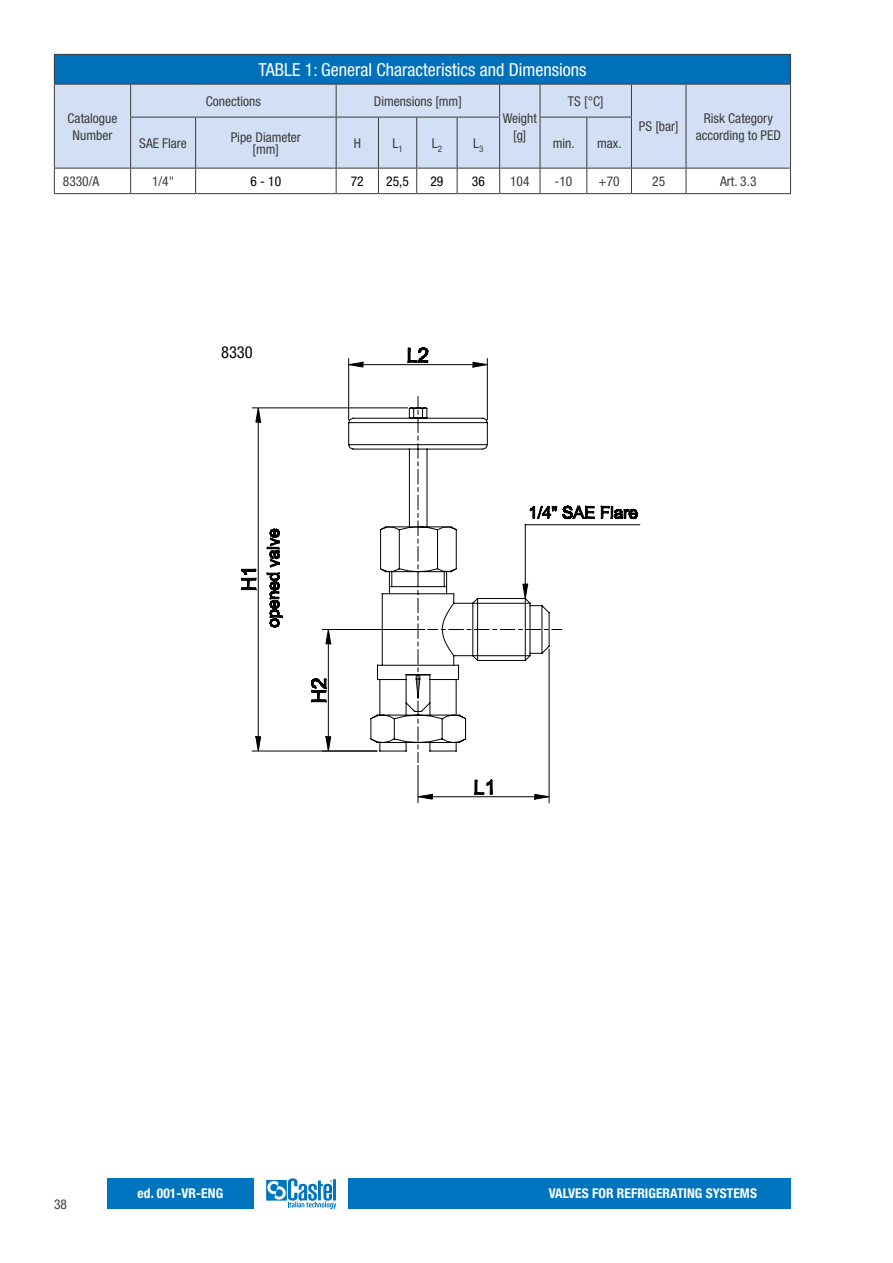
<style>
.page{position:relative;width:893px;height:1263px;background:#fff}
.page>*{position:absolute;margin:0;border:0;box-sizing:border-box;transform-origin:0 0}
.t1{font:condensed 18px "Helvetica Neue";color:#fff}
.t2{font:condensed 16.5px "Helvetica Neue";color:#000}
.t3{font:condensed 13.5px/16.5px "Helvetica Neue";color:#3c3c3b;text-align:center}
.t4{font:700 condensed 13.5px "Helvetica Neue";letter-spacing:.005em;color:#fff}
.t5{font:condensed 13.5px "Helvetica Neue";color:#000}
</style>
<div class="page">
<svg style="left:417px;top:629px;width:145px;height:134px"></svg>
<svg style="left:348px;top:358px;width:202px;height:357px"></svg>
<svg style="left:348px;top:362px;width:16px;height:6px"></svg>
<svg style="left:472px;top:362px;width:18px;height:6px"></svg>
<svg style="left:407px;top:347px;width:27px;height:23px"></svg>
<hr style="left:252px;top:408px;width:156px;height:1px;background:#010202">
<hr style="left:258px;top:422px;width:1px;height:315px;background:#010202">
<svg style="left:255px;top:407px;width:6px;height:16px"></svg>
<hr style="left:418px;top:765px;width:1px;height:38px;background:#010202">
<hr style="left:549px;top:649px;width:1px;height:154px;background:#010202">
<hr style="left:432px;top:796px;width:103px;height:1px;background:#010202">
<svg style="left:417px;top:794px;width:16px;height:6px"></svg>
<svg style="left:534px;top:794px;width:16px;height:6px"></svg>
<svg style="left:470px;top:779px;width:25px;height:19px"></svg>
<svg style="left:241px;top:503px;width:190px;height:251px"></svg>
<svg style="left:513px;top:480px;width:128px;height:121px"></svg>
<div style="left:349px;top:1179px;width:442px;height:30px;background:#0075bf"></div>
<div style="left:107px;top:1179px;width:147px;height:30px;background:#0075bf"></div>
<svg style="left:266px;top:1178px;width:70px;height:31px"></svg>
<div style="left:54px;top:54px;width:736px;height:30px;background:#0070ba"></div>
<div style="left:55px;top:85px;width:735px;height:83px;background:#d3dff4"></div>
<svg style="left:54px;top:55px;width:1px;height:29px"></svg>
<svg style="left:790px;top:55px;width:1px;height:29px"></svg>
<hr style="left:54px;top:54px;width:77px;height:1px;background:#3c3c3b">
<hr style="left:131px;top:54px;width:65px;height:1px;background:#3c3c3b">
<hr style="left:196px;top:54px;width:140px;height:1px;background:#3c3c3b">
<hr style="left:336px;top:54px;width:42px;height:1px;background:#3c3c3b">
<hr style="left:378px;top:54px;width:39px;height:1px;background:#3c3c3b">
<hr style="left:417px;top:54px;width:40px;height:1px;background:#3c3c3b">
<hr style="left:457px;top:54px;width:43px;height:1px;background:#3c3c3b">
<hr style="left:500px;top:54px;width:40px;height:1px;background:#3c3c3b">
<hr style="left:540px;top:54px;width:47px;height:1px;background:#3c3c3b">
<hr style="left:587px;top:54px;width:44px;height:1px;background:#3c3c3b">
<hr style="left:631px;top:54px;width:55px;height:1px;background:#3c3c3b">
<hr style="left:686px;top:54px;width:105px;height:1px;background:#3c3c3b">
<hr style="left:54px;top:85px;width:1px;height:32px;background:#3c3c3b">
<hr style="left:54px;top:117px;width:1px;height:51px;background:#3c3c3b">
<hr style="left:54px;top:84px;width:77px;height:1px;background:#3c3c3b">
<hr style="left:130px;top:85px;width:1px;height:32px;background:#3c3c3b">
<hr style="left:131px;top:84px;width:65px;height:1px;background:#3c3c3b">
<hr style="left:196px;top:84px;width:140px;height:1px;background:#3c3c3b">
<hr style="left:336px;top:85px;width:1px;height:32px;background:#3c3c3b">
<hr style="left:336px;top:84px;width:42px;height:1px;background:#3c3c3b">
<hr style="left:378px;top:84px;width:39px;height:1px;background:#3c3c3b">
<hr style="left:417px;top:84px;width:40px;height:1px;background:#3c3c3b">
<hr style="left:457px;top:84px;width:43px;height:1px;background:#3c3c3b">
<hr style="left:499px;top:85px;width:1px;height:32px;background:#3c3c3b">
<hr style="left:500px;top:84px;width:40px;height:1px;background:#3c3c3b">
<hr style="left:540px;top:85px;width:1px;height:32px;background:#3c3c3b">
<hr style="left:540px;top:84px;width:47px;height:1px;background:#3c3c3b">
<hr style="left:587px;top:84px;width:44px;height:1px;background:#3c3c3b">
<hr style="left:631px;top:85px;width:1px;height:32px;background:#3c3c3b">
<hr style="left:631px;top:84px;width:55px;height:1px;background:#3c3c3b">
<hr style="left:686px;top:85px;width:1px;height:32px;background:#3c3c3b">
<hr style="left:686px;top:117px;width:1px;height:51px;background:#3c3c3b">
<hr style="left:790px;top:85px;width:1px;height:32px;background:#3c3c3b">
<hr style="left:790px;top:117px;width:1px;height:51px;background:#3c3c3b">
<hr style="left:686px;top:84px;width:105px;height:1px;background:#3c3c3b">
<hr style="left:130px;top:117px;width:1px;height:51px;background:#3c3c3b">
<hr style="left:130px;top:117px;width:66px;height:1px;background:#3c3c3b">
<hr style="left:195px;top:117px;width:1px;height:51px;background:#3c3c3b">
<hr style="left:196px;top:117px;width:140px;height:1px;background:#3c3c3b">
<hr style="left:336px;top:117px;width:1px;height:51px;background:#3c3c3b">
<hr style="left:336px;top:117px;width:42px;height:1px;background:#3c3c3b">
<hr style="left:378px;top:117px;width:1px;height:51px;background:#3c3c3b">
<hr style="left:378px;top:117px;width:39px;height:1px;background:#3c3c3b">
<hr style="left:416px;top:117px;width:1px;height:51px;background:#3c3c3b">
<hr style="left:417px;top:117px;width:40px;height:1px;background:#3c3c3b">
<hr style="left:457px;top:117px;width:1px;height:51px;background:#3c3c3b">
<hr style="left:499px;top:117px;width:1px;height:51px;background:#3c3c3b">
<hr style="left:457px;top:117px;width:43px;height:1px;background:#3c3c3b">
<hr style="left:540px;top:117px;width:1px;height:51px;background:#3c3c3b">
<hr style="left:540px;top:117px;width:47px;height:1px;background:#3c3c3b">
<hr style="left:586px;top:117px;width:1px;height:51px;background:#3c3c3b">
<hr style="left:631px;top:117px;width:1px;height:51px;background:#3c3c3b">
<hr style="left:587px;top:117px;width:45px;height:1px;background:#3c3c3b">
<svg style="left:54px;top:168px;width:737px;height:26px"></svg>
<hr style="left:686px;top:168px;width:105px;height:1px;background:#3c3c3b">
<hr style="left:686px;top:193px;width:105px;height:1px;background:#3c3c3b">
<h1 class="t1" style="left:258px;top:60px;width:330px">TABLE 1: General Characteristics and Dimensions</h1>
<p class="t3" style="left:68px;top:110px;width:51px">Catalogue<br>Number</p>
<p class="t3" style="left:206px;top:93px;width:56px">Conections</p>
<p class="t3" style="left:374px;top:93px;width:89px">Dimensions [mm]</p>
<p class="t3" style="left:568px;top:93px;width:37px">TS [°C]</p>
<p class="t3" style="left:503px;top:110px;width:36px">Weight [g]</p>
<p class="t3" style="left:139px;top:135px;width:49px">SAE Flare</p>
<p class="t3" style="left:231px;top:131px;width:72px;line-height:12px">Pipe Diameter [mm]</p>
<p class="t3" style="left:354px;top:135px;width:9px">H</p>
<p class="t3" style="left:392px;top:135px;width:12px">L<sub>1</sub></p>
<p class="t3" style="left:432px;top:135px;width:12px">L<sub>2</sub></p>
<p class="t3" style="left:473px;top:135px;width:12px">L<sub>3</sub></p>
<p class="t3" style="left:553px;top:135px;width:23px">min.</p>
<p class="t3" style="left:597px;top:135px;width:26px">max.</p>
<p class="t3" style="left:639px;top:118px;width:41px">PS [bar]</p>
<p class="t3" style="left:696px;top:110px;width:87px">Risk Category according to PED</p>
<p class="t3" style="left:63px;top:173px;width:38px">8330/A</p>
<p class="t3" style="left:152px;top:173px;width:24px">1/4"</p>
<p class="t5" style="left:251px;top:174px;width:32px">6 - 10</p>
<p class="t5" style="left:351px;top:174px;width:14px">72</p>
<p class="t5" style="left:386px;top:174px;width:24px">25,5</p>
<p class="t5" style="left:430px;top:174px;width:14px">29</p>
<p class="t5" style="left:472px;top:174px;width:14px">36</p>
<p class="t3" style="left:510px;top:173px;width:21px">104</p>
<p class="t3" style="left:555px;top:173px;width:19px">-10</p>
<p class="t3" style="left:599px;top:173px;width:23px">+70</p>
<p class="t3" style="left:652px;top:173px;width:14px">25</p>
<p class="t3" style="left:720px;top:173px;width:38px">Art. 3.3</p>
<p class="t2" style="left:221px;top:343px;width:33px">8330</p>
<p class="t3" style="left:54px;top:1196px;width:14px">38</p>
<p class="t4" style="left:138px;top:1185px;width:87px">ed. 001-VR-ENG</p>
<p class="t4" style="left:549px;top:1185px;width:210px">VALVES FOR REFRIGERATING SYSTEMS</p>
</div>
